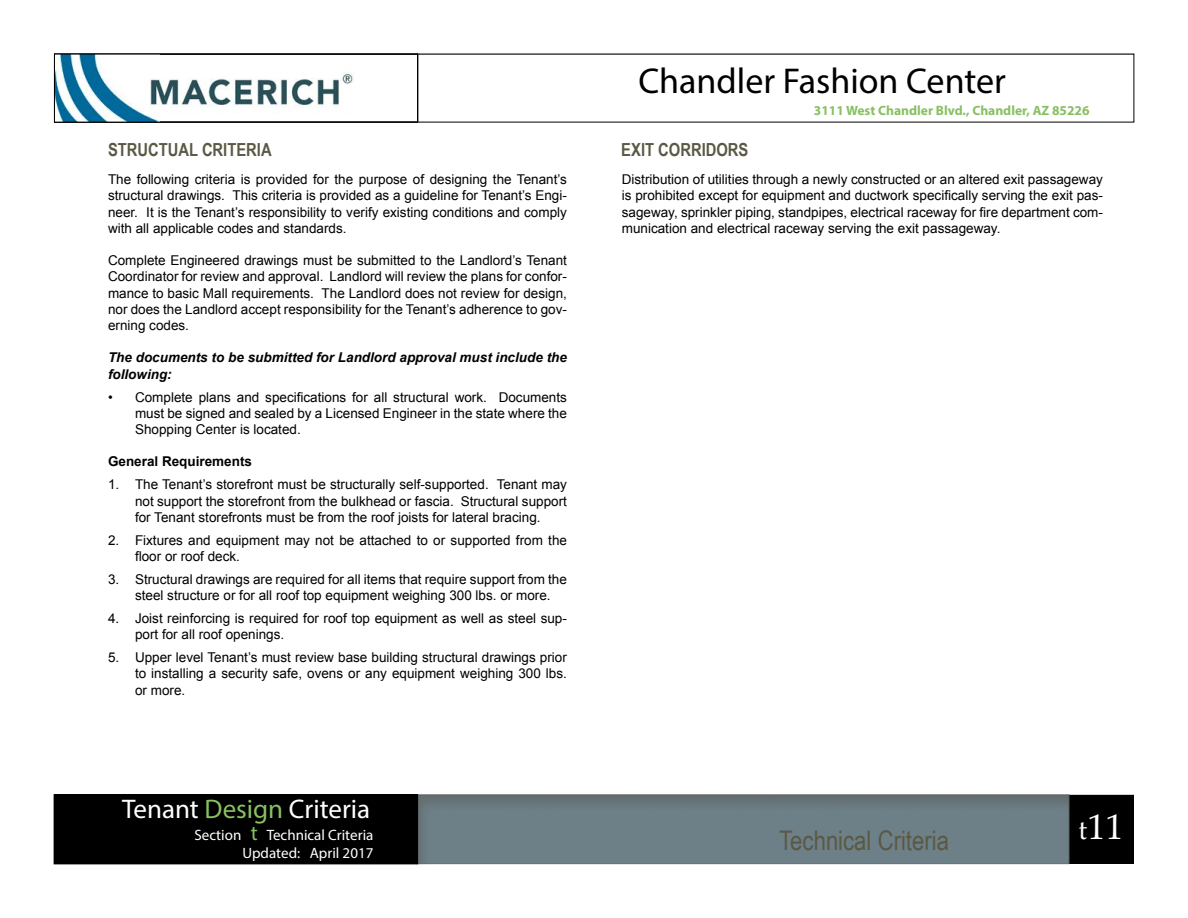
<style>
.page{position:relative;width:1188px;height:918px;background:#fff}
.page>*{position:absolute;margin:0;border:0;box-sizing:border-box;transform-origin:0 0}
.t1{font:36px "Myriad Pro";color:#000}
.t2{font:36px "Palatino Linotype";color:#fff}
.t3{font:27px "Myriad Pro";color:#fff}
.t4{font:27px "Arial Narrow";color:#5b5945}
.t5{font:700 18px "Arial Narrow";color:#5b5945}
.t6{font:15px/18px "Myriad Pro";color:#fff;text-align:right}
.t7{font:13.5px/16.2px "Arial";color:#000;text-align:justify}
.t8{font:italic 700 13.5px/16.2px "Arial";color:#000}
.t9{font:700 13.5px "Myriad Pro";color:#88c062}
.t10{font:700 13.5px "Arial";color:#000}
.s1{color:#88c062}
.s2{font-size:21px;color:#88c062}
.s3{font-size:27px}
</style>
<div class="page">
<div style="left:405px;top:784px;width:676px;height:81px;background:#000;opacity:.5"></div>
<div style="left:54px;top:795px;width:364px;height:69px;background:#000"></div>
<div style="left:1069px;top:795px;width:65px;height:69px;background:#000"></div>
<hr style="left:54px;top:53px;width:1080px;height:2px;background:#d6d6cc">
<img style="left:56px;top:56px;width:102px;height:64px">
<img style="left:144px;top:66px;width:210px;height:48px">
<div style="left:54px;top:54px;width:364px;height:68px;border:1px solid #000"></div>
<h1 class="t1" style="left:638px;top:59px;width:369px">Chandler Fashion Center</h1>
<p class="t9" style="left:814px;top:102px;width:277px">3111 West Chandler Blvd., Chandler, AZ 85226</p>
<h3 class="t5" style="left:108px;top:136px;width:165px">STRUCTUAL CRITERIA</h3>
<h3 class="t5" style="left:621px;top:136px;width:129px">EXIT CORRIDORS</h3>
<p class="t7" style="left:622px;top:172px;width:483px">Distribution of utilities through a newly constructed or an altered exit passageway is prohibited except for equipment and ductwork specifically serving the exit pas&shy;sageway, sprinkler piping, standpipes, electrical raceway for fire department com&shy;munication and electrical raceway serving the exit passageway.</p>
<p class="t7" style="left:108px;top:172px;width:460px">The following criteria is provided for the purpose of designing the Tenant’s structural drawings. This criteria is provided as a guideline for Tenant’s Engi&shy;neer. It is the Tenant’s responsibility to verify existing conditions and comply with all applicable codes and standards.</p>
<p class="t7" style="left:108px;top:253px;width:461px">Complete Engineered drawings must be submitted to the Landlord’s Tenant Coordinator for review and approval. Landlord will review the plans for confor&shy;mance to basic Mall requirements. The Landlord does not review for design, nor does the Landlord accept responsibility for the Tenant’s adherence to gov&shy;erning codes.</p>
<p class="t8" style="left:108px;top:350px;width:460px">The documents to be submitted for Landlord approval must include the following:</p>
<p class="t7" style="left:135px;top:389px;width:433px;text-indent:-27px">• Complete plans and specifications for all structural work. Documents must be signed and sealed by a Licensed Engineer in the state where the Shopping Center is located.</p>
<p class="t10" style="left:108px;top:453px;width:146px">General Requirements</p>
<p class="t7" style="left:135px;top:477px;width:433px;text-indent:-27px">1. The Tenant’s storefront must be structurally self-supported. Tenant may not support the storefront from the bulkhead or fascia. Structural support for Tenant storefronts must be from the roof joists for lateral bracing.</p>
<p class="t7" style="left:135px;top:532px;width:434px;text-indent:-27px">2. Fixtures and equipment may not be attached to or supported from the floor or roof deck.</p>
<p class="t7" style="left:135px;top:571px;width:433px;text-indent:-27px">3. Structural drawings are required for all items that require support from the steel structure or for all roof top equipment weighing 300 lbs. or more.</p>
<p class="t7" style="left:135px;top:610px;width:434px;text-indent:-27px">4. Joist reinforcing is required for roof top equipment as well as steel sup&shy;port for all roof openings.</p>
<p class="t7" style="left:135px;top:649px;width:433px;text-indent:-27px">5. Upper level Tenant’s must review base building structural drawings prior to installing a security safe, ovens or any equipment weighing 300 lbs. or more.</p>
<h2 class="t3" style="left:122px;top:792px;width:250px">Tenant <span class="s1">Design</span> Criteria</h2>
<p class="t6" style="left:194px;top:825px;width:181px">Section <span class="s2">t</span> Technical Criteria<br>Updated: April 2017</p>
<h2 class="t4" style="left:779px;top:821px;width:171px">Technical Criteria</h2>
<h1 class="t2" style="left:1079px;top:801px;width:46px"><span class="s3">t</span>11</h1>
</div>
